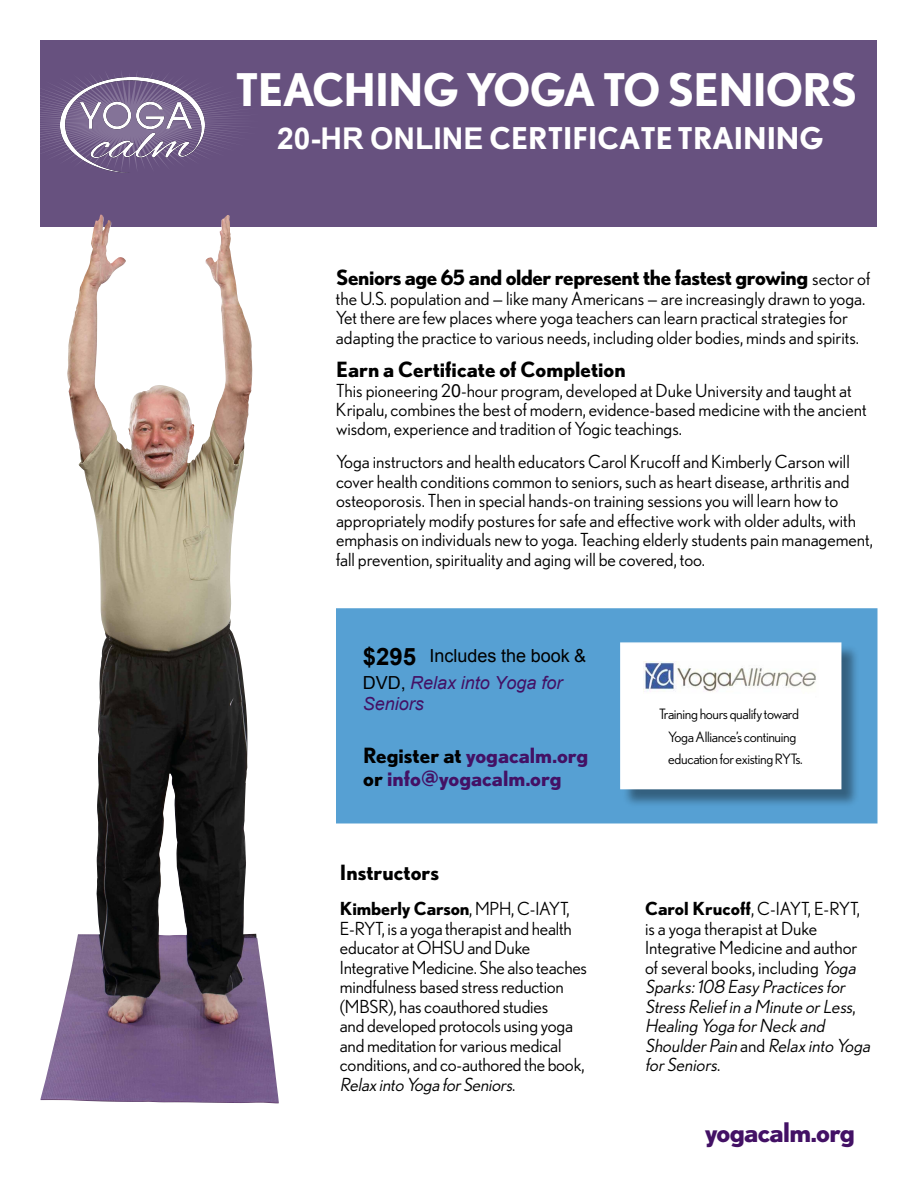
<style>
.page{position:relative;width:918px;height:1188px;background:#fff}
.page>*{position:absolute;margin:0;border:0;box-sizing:border-box;transform-origin:0 0}
.t1{font:700 45px "Nobel";letter-spacing:-.02em;color:#fff}
.t2{font:700 30px "Nobel";color:#fff}
.t3{font:700 27px "Nobel";letter-spacing:-.025em;color:#431165}
.t4{font:700 21px "Nobel";letter-spacing:-.02em;color:#000}
.t5{font:700 21px/22.5px "Nobel";color:#431165}
.t6{font:700 21px "Nobel";color:#000}
.t7{font:18px/19.5px "Nobel";color:#000}
.t8{font:italic 18px/19.5px "Nobel";color:#000}
.t9{font:18px/27.2px "Arial";color:#000}
.t10{font:italic 18px "Arial";color:#431165}
.t11{font:14.25px/22.5px "Nobel";letter-spacing:-.025em;color:#000}
.s1{font-family:"Arial"}
.s2{font-weight:400;font-size:18px}
.s3{font-weight:700;font-size:24px}
.s4{font-style:italic;color:#431165}
.s5{color:#000}
.s6{font-weight:700}
.s7{font-style:italic}
.s8{font-weight:700;font-style:normal}
.s9{font-style:normal}
</style>
<div class="page">
<div style="left:336px;top:608px;width:542px;height:216px;background:#56a0d3;border:2px solid #56a0d3"></div>
<div style="left:40px;top:40px;width:838px;height:187px;background:#67517f"></div>
<img style="left:40px;top:215px;width:216px;height:888px">
<svg style="left:40px;top:73px;width:196px;height:83px"></svg>
<div style="left:622px;top:645px;width:238px;height:163px;background:#000;opacity:.4"></div>
<div style="left:620px;top:642px;width:221px;height:147px;background:#fff;border:2px solid #fff"></div>
<img style="left:643px;top:662px;width:173px;height:30px">
<img style="left:60px;top:77px;width:145px;height:96px">
<h1 class="t1" style="left:236px;top:63px;width:623px">TEACHING YOGA TO SENIORS</h1>
<h2 class="t2" style="left:277px;top:120px;width:548px"><span class="s1">20-HR ONLINE</span> CERTIFICATE TRAINING</h2>
<p class="t4" style="left:336px;top:265px;width:536px">Seniors age 65 and older represent the fastest growing <span class="s2">sector of</span></p>
<p class="t7" style="left:336px;top:288px;width:531px">the U.S. population and — like many Americans — are increasingly drawn to yoga.<br>Yet there are few places where yoga teachers can learn practical strategies for adapting the practice to various needs, including older bodies, minds and spirits.</p>
<p class="t6" style="left:336px;top:357px;width:291px">Earn a Certificate of Completion</p>
<p class="t7" style="left:336px;top:380px;width:532px;line-height:19px">This pioneering 2<span class="s1">0</span>-hour program, developed at Duke University and taught at<br>Kripalu, combines the best of modern, evidence-based medicine with the ancient wisdom, experience and tradition of Yogic teachings.</p>
<p class="t7" style="left:336px;top:452px;width:539px">Yoga instructors and health educators Carol Krucoff and Kimberly Carson will cover health conditions common to seniors, such as heart disease, arthritis and osteoporosis. Then in special hands-on training sessions you will learn how to appropriately modify postures for safe and effective work with older adults, with emphasis on individuals new to yoga. Teaching elderly students pain management, fall prevention, spirituality and aging will be covered, too.</p>
<p class="t9" style="left:363px;top:642px;width:225px"><span class="s3">$295</span> Includes the book &amp;<br>DVD, <span class="s4">Relax into Yoga for</span></p>
<p class="t10" style="left:363px;top:693px;width:63px">Seniors</p>
<p class="t5" style="left:363px;top:744px;width:227px"><span class="s5">Register at</span> yogacalm.org <span class="s5">or</span> info@yogacalm.org</p>
<p class="t6" style="left:340px;top:860px;width:101px">Instructors</p>
<p class="t7" style="left:340px;top:899px;width:249px"><span class="s6">Kimberly Carson</span>, MPH, C-IAYT, E-RYT, is a yoga therapist and health educator at OHSU and Duke Integrative Medicine. She also teaches mindfulness based stress reduction (MBSR), has coauthored studies<br>and developed protocols using yoga and meditation for various medical conditions, and co-authored the book, <span class="s7">Relax into Yoga forSeniors</span>.</p>
<p class="t11" style="left:668px;top:703px;width:136px;text-indent:-9px">Training hours qualify toward<br>Yoga Alliance’s continuing education for existing RYTs.</p>
<p class="t8" style="left:645px;top:899px;width:230px"><span class="s8">Carol Krucoff</span><span class="s9">, C-IAYT, E-RYT, is a yoga therapist at Duke<br>Integrative Medicine and author of several books, including</span> Yoga<br>Sparks:108 Easy Practicesfor<br>StressReliefin a Minute orLess<span class="s9">,<br></span>Healing Yoga forNeck and<br>ShoulderPain <span class="s9">a n d</span> Relax into Yoga forSeniors<span class="s9">.</span></p>
<h3 class="t3" style="left:705px;top:1116px;width:152px">yogacalm.org</h3>
</div>
